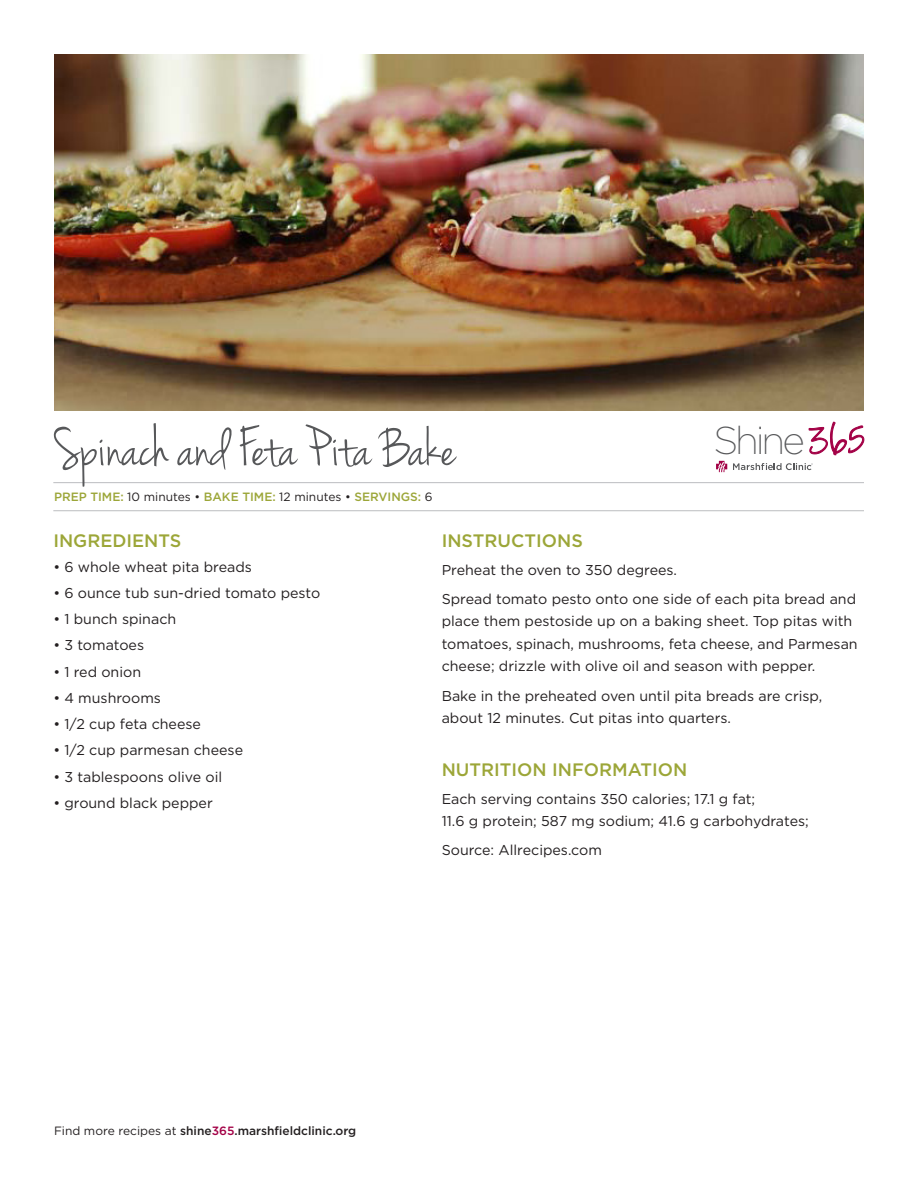
<style>
.page{position:relative;width:918px;height:1188px;background:#fff}
.page>*{position:absolute;margin:0;border:0;box-sizing:border-box;transform-origin:0 0}
.t1{font:58.5px "Jenna Sue";color:#57585a}
.t2{font:200 38.7px "Gotham";letter-spacing:-.08em;color:#57585a}
.Subhead{font:500 18px "Gotham";color:#9ca638}
.Instructions_Body{font:14.25px/22.5px "Gotham";color:#231f20}
.Ingredient_List{font:14.25px "Gotham";color:#231f20}
.Details{font:500 12px "Gotham";color:#9ca638}
.Ingredient_List-2{font:500 12px "Gotham";color:#231f20}
.s1{font-weight:400;color:#231f20}
.s2{font-weight:400}
.s3{color:#a30146}
</style>
<div class="page">
<img style="left:54px;top:54px;width:810px;height:356px">
<hr style="left:53px;top:482px;width:811px;height:1px;background:#bcbdc0">
<hr style="left:53px;top:510px;width:811px;height:1px;background:#bcbdc0">
<svg style="left:808px;top:422px;width:57px;height:33px"></svg>
<svg style="left:733px;top:463px;width:80px;height:7px"></svg>
<svg style="left:716px;top:461px;width:11px;height:11px"></svg>
<p class="t1" style="left:54px;top:415px;width:403px">Spinach and Feta Pita Bake</p>
<p class="t2" style="left:714px;top:416px;width:93px">Shine</p>
<p class="Details" style="left:54px;top:489px;width:380px">PREP TIME: <span class="s1">10 minutes •</span> BAKE TIME: <span class="s1">12 minutes •</span> SERVINGS: <span class="s1">6</span></p>
<p class="Subhead" style="left:53px;top:529px;width:130px">INGREDIENTS</p>
<p class="Ingredient_List" style="left:53px;top:557px;width:200px">• 6 whole wheat pita breads</p>
<p class="Ingredient_List" style="left:53px;top:584px;width:268px">• 6 ounce tub sun-dried tomato pesto</p>
<p class="Ingredient_List" style="left:53px;top:610px;width:124px">• 1 bunch spinach</p>
<p class="Ingredient_List" style="left:53px;top:636px;width:92px">• 3 tomatoes</p>
<p class="Ingredient_List" style="left:53px;top:662px;width:89px">• 1 red onion</p>
<p class="Ingredient_List" style="left:53px;top:689px;width:109px">• 4 mushrooms</p>
<p class="Ingredient_List" style="left:53px;top:715px;width:149px">• 1/2 cup feta cheese</p>
<p class="Ingredient_List" style="left:53px;top:741px;width:191px">• 1/2 cup parmesan cheese</p>
<p class="Ingredient_List" style="left:53px;top:767px;width:170px">• 3 tablespoons olive oil</p>
<p class="Ingredient_List" style="left:53px;top:794px;width:161px">• ground black pepper</p>
<p class="Subhead" style="left:442px;top:529px;width:143px">INSTRUCTIONS</p>
<p class="Instructions_Body" style="left:442px;top:558px;width:237px">Preheat the oven to 350 degrees.</p>
<p class="Instructions_Body" style="left:442px;top:587px;width:418px">Spread tomato pesto onto one side of each pita bread and place them pestoside up on a baking sheet. Top pitas with tomatoes, spinach, mushrooms, feta cheese, and Parmesan cheese; drizzle with olive oil and season with pepper.</p>
<p class="Instructions_Body" style="left:442px;top:684px;width:382px">Bake in the preheated oven until pita breads are crisp, about 12 minutes. Cut pitas into quarters.</p>
<p class="Subhead" style="left:442px;top:757px;width:247px">NUTRITION INFORMATION</p>
<p class="Instructions_Body" style="left:442px;top:787px;width:369px">Each serving contains 350 calories; 17.1 g fat;<br>11.6 g protein; 587 mg sodium; 41.6 g carbohydrates;</p>
<p class="Instructions_Body" style="left:442px;top:839px;width:162px">Source: Allrecipes.com</p>
<p class="Ingredient_List-2" style="left:54px;top:1123px;width:304px"><span class="s2">Find more recipes at</span> shine<span class="s3">365</span>.marshfieldclinic.org</p>
</div>
